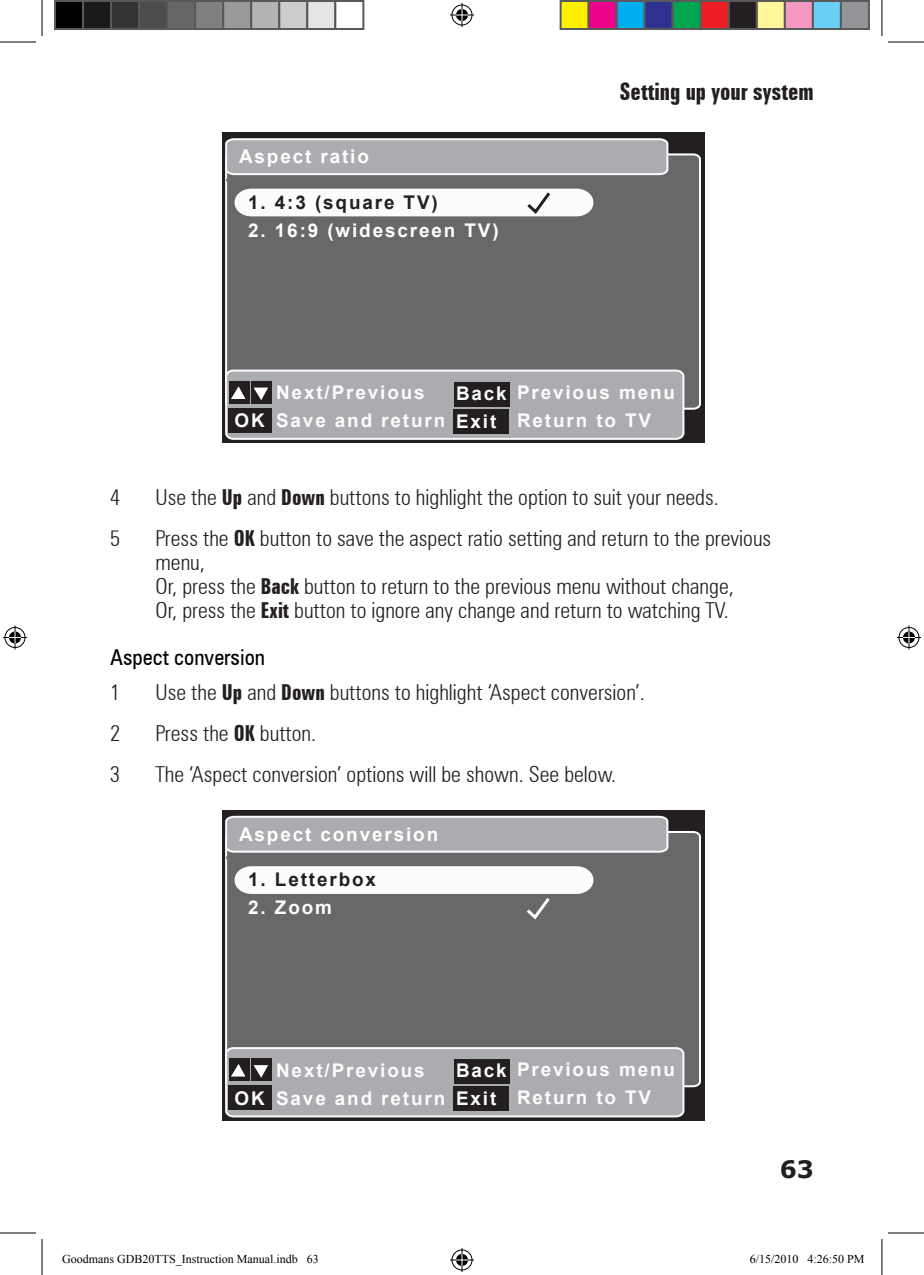
<style>
.page{position:relative;width:924px;height:1275px;background:#fff}
.page>*{position:absolute;margin:0;border:0;box-sizing:border-box;transform-origin:0 0}
.t1{font:700 extra-condensed 24px "Zurich BT";color:#231f20}
.t2{font:700 24px "Verdana";color:#231f20}
.Numbered_text_1{font:300 condensed 22px/24px "Zurich BT";color:#231f20}
.Heading_3{font:condensed 22px "Zurich BT";color:#000}
.t3{font:700 18.8px/28px "Arial";letter-spacing:.1em;color:#fcfcfc}
.t4{font:700 18.8px "Arial";letter-spacing:.1em;color:#fff}
.t5{font:700 18.8px "Arial";letter-spacing:.1em;color:#231f20}
.t6{font:700 18.8px "Arial";letter-spacing:.1em;color:#fbfbfb}
.t7{font:12px "Times New Roman";color:#000}
.s1{font-weight:700;font-stretch:extra-condensed}
</style>
<div class="page">
<div style="left:221px;top:132px;width:483px;height:311px;background:#231f20"></div>
<div style="left:225px;top:153px;width:476px;height:257px;background:#68686b"></div>
<svg style="left:225px;top:138px;width:444px;height:44px;background:#a7a8ab"></svg>
<svg style="left:225px;top:368px;width:460px;height:72px;background:#9b9b9e"></svg>
<div style="left:234px;top:189px;width:359px;height:27px;background:#fcfcfc"></div>
<div style="left:221px;top:809px;width:483px;height:311px;background:#231f20"></div>
<div style="left:225px;top:831px;width:476px;height:257px;background:#68686b"></div>
<svg style="left:225px;top:815px;width:444px;height:44px;background:#a6a7aa"></svg>
<svg style="left:225px;top:1046px;width:460px;height:72px;background:#9a9a9e"></svg>
<svg style="left:234px;top:866px;width:359px;height:55px;background:#b1b1b3"></svg>
<hr style="left:0;top:42px;width:36px;height:1px;background:#000">
<hr style="left:887px;top:42px;width:36px;height:1px;background:#000">
<hr style="left:0;top:1232px;width:36px;height:1px;background:#000">
<hr style="left:887px;top:1232px;width:36px;height:1px;background:#000">
<hr style="left:42px;top:0;width:1px;height:36px;background:#000">
<hr style="left:42px;top:1239px;width:1px;height:36px;background:#000">
<hr style="left:881px;top:0;width:1px;height:36px;background:#000">
<hr style="left:881px;top:1239px;width:1px;height:36px;background:#000">
<svg style="left:450px;top:3px;width:24px;height:24px"></svg>
<svg style="left:450px;top:1248px;width:24px;height:24px"></svg>
<svg style="left:3px;top:625px;width:24px;height:24px"></svg>
<svg style="left:897px;top:625px;width:23px;height:24px"></svg>
<div style="left:55px;top:1px;width:28px;height:28px;background:#000"></div>
<div style="left:54px;top:0;width:30px;height:30px;border:2px solid #595959"></div>
<div style="left:83px;top:1px;width:28px;height:28px;background:#1a1a1a"></div>
<div style="left:82px;top:0;width:30px;height:30px;border:2px solid #595959"></div>
<div style="left:111px;top:1px;width:28px;height:28px;background:#333"></div>
<div style="left:110px;top:0;width:30px;height:30px;border:2px solid #595959"></div>
<div style="left:139px;top:1px;width:28px;height:28px;background:#4d4d4d"></div>
<div style="left:138px;top:0;width:30px;height:30px;border:2px solid #595959"></div>
<div style="left:167px;top:1px;width:28px;height:28px;background:#666"></div>
<div style="left:166px;top:0;width:30px;height:30px;border:2px solid #595959"></div>
<div style="left:195px;top:1px;width:28px;height:28px;background:#808080"></div>
<div style="left:194px;top:0;width:30px;height:30px;border:2px solid #595959"></div>
<div style="left:223px;top:1px;width:28px;height:28px;background:#999"></div>
<div style="left:222px;top:0;width:30px;height:30px;border:2px solid #595959"></div>
<div style="left:251px;top:1px;width:28px;height:28px;background:#b3b3b3"></div>
<div style="left:250px;top:0;width:30px;height:30px;border:2px solid #595959"></div>
<div style="left:279px;top:1px;width:28px;height:28px;background:#ccc"></div>
<div style="left:278px;top:0;width:30px;height:30px;border:2px solid #595959"></div>
<div style="left:307px;top:1px;width:28px;height:28px;background:#e6e6e6"></div>
<div style="left:306px;top:0;width:30px;height:30px;border:2px solid #595959"></div>
<div style="left:334px;top:0;width:30px;height:30px;border:2px solid #595959"></div>
<div style="left:560px;top:1px;width:28px;height:28px;background:#fff101"></div>
<div style="left:559px;top:0;width:30px;height:30px;border:2px solid #595959"></div>
<div style="left:588px;top:1px;width:28px;height:28px;background:#ed028c"></div>
<div style="left:587px;top:0;width:30px;height:30px;border:2px solid #595959"></div>
<div style="left:616px;top:1px;width:28px;height:28px;background:#00aeef"></div>
<div style="left:615px;top:0;width:30px;height:30px;border:2px solid #595959"></div>
<div style="left:644px;top:1px;width:28px;height:28px;background:#2e3092"></div>
<div style="left:643px;top:0;width:30px;height:30px;border:2px solid #595959"></div>
<div style="left:672px;top:1px;width:28px;height:28px;background:#00a54f"></div>
<div style="left:671px;top:0;width:30px;height:30px;border:2px solid #595959"></div>
<div style="left:700px;top:1px;width:28px;height:28px;background:#ee1d23"></div>
<div style="left:699px;top:0;width:30px;height:30px;border:2px solid #595959"></div>
<div style="left:728px;top:1px;width:28px;height:28px;background:#231f20"></div>
<div style="left:727px;top:0;width:30px;height:30px;border:2px solid #595959"></div>
<div style="left:756px;top:1px;width:28px;height:28px;background:#fff79a"></div>
<div style="left:755px;top:0;width:30px;height:30px;border:2px solid #595959"></div>
<div style="left:784px;top:1px;width:28px;height:28px;background:#f499c2"></div>
<div style="left:783px;top:0;width:30px;height:30px;border:2px solid #595959"></div>
<div style="left:812px;top:1px;width:28px;height:28px;background:#6bcff6"></div>
<div style="left:811px;top:0;width:30px;height:30px;border:2px solid #595959"></div>
<div style="left:840px;top:1px;width:28px;height:28px;background:#939598"></div>
<div style="left:839px;top:0;width:30px;height:30px;border:2px solid #595959"></div>
<p class="t4" style="left:239px;top:144px;width:131px">Aspect ratio</p>
<p class="t5" style="left:248px;top:189px;width:191px">1. 4:3 (square TV)</p>
<p class="t4" style="left:248px;top:217px;width:252px">2. 16:9 (widescreen TV)</p>
<p class="t1" style="left:619px;top:78px;width:196px">Setting up your system</p>
<p class="t3" style="left:276px;top:379px;width:171px">Next/Previous<br>Save and return</p>
<p class="t3" style="left:516px;top:379px;width:159px">Previous menu<br>Return to TV</p>
<p class="t6" style="left:456px;top:380px;width:52px">Back</p>
<p class="t3" style="left:234px;top:407px;width:32px">OK</p>
<p class="t6" style="left:456px;top:408px;width:42px">Exit</p>
<p class="Numbered_text_1" style="left:110px;top:485px;width:12px">4</p>
<p class="Numbered_text_1" style="left:155px;top:485px;width:564px">Use the <span class="s1">Up</span> and <span class="s1">Down</span> buttons to highlight the option to suit your needs.</p>
<p class="Numbered_text_1" style="left:110px;top:526px;width:12px">5</p>
<p class="Numbered_text_1" style="left:155px;top:526px;width:617px">Press the <span class="s1">OK</span> button to save the aspect ratio setting and return to the previous menu,<br>Or, press the <span class="s1">Back</span> button to return to the previous menu without change,<br>Or, press the <span class="s1">Exit</span> button to ignore any change and return to watching TV.</p>
<p class="Heading_3" style="left:110px;top:643px;width:156px">Aspect conversion</p>
<p class="Numbered_text_1" style="left:110px;top:680px;width:12px">1</p>
<p class="Numbered_text_1" style="left:155px;top:680px;width:490px">Use the <span class="s1">Up</span> and <span class="s1">Down</span> buttons to highlight ‘Aspect conversion’.</p>
<p class="Numbered_text_1" style="left:110px;top:721px;width:12px">2</p>
<p class="Numbered_text_1" style="left:155px;top:721px;width:162px">Press the <span class="s1">OK</span> button.</p>
<p class="Numbered_text_1" style="left:110px;top:762px;width:12px">3</p>
<p class="Numbered_text_1" style="left:155px;top:762px;width:462px">The ‘Aspect conversion’ options will be shown. See below.</p>
<p class="t4" style="left:239px;top:821px;width:201px">Aspect conversion</p>
<p class="t5" style="left:248px;top:867px;width:129px">1. Letterbox</p>
<p class="t4" style="left:248px;top:895px;width:85px">2. Zoom</p>
<p class="t3" style="left:276px;top:1056px;width:171px">Next/Previous<br>Save and return</p>
<p class="t3" style="left:516px;top:1056px;width:159px">Previous menu<br>Return to TV</p>
<p class="t6" style="left:456px;top:1058px;width:52px">Back</p>
<p class="t3" style="left:234px;top:1085px;width:32px">OK</p>
<p class="t6" style="left:456px;top:1086px;width:42px">Exit</p>
<p class="t2" style="left:779px;top:1151px;width:36px">63</p>
<p class="t7" style="left:62px;top:1250px;width:258px">Goodmans GDB20TTS_Instruction Manual.indb 63</p>
<p class="t7" style="left:749px;top:1250px;width:116px">6/15/2010 4:26:50 PM</p>
</div>
